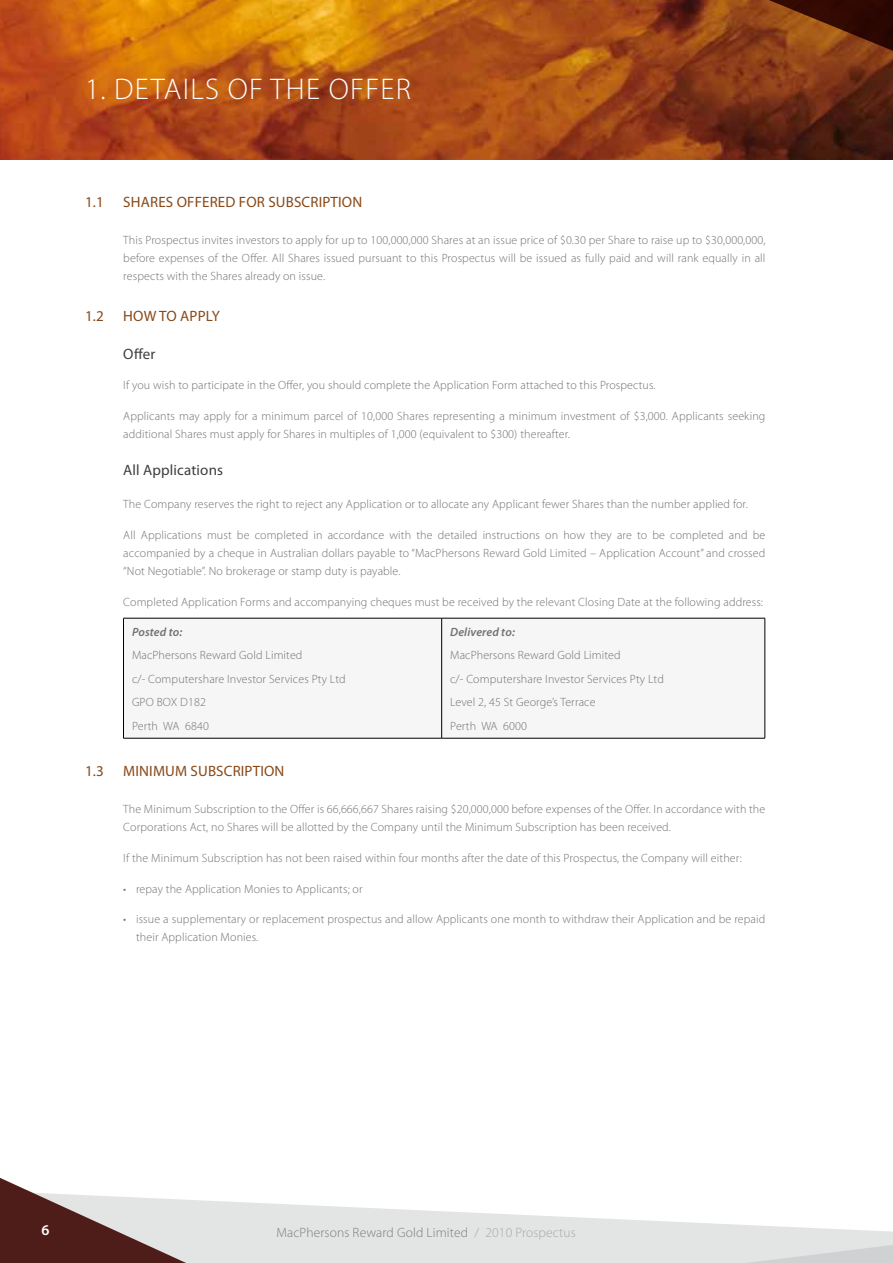
<style>
.page{position:relative;width:893px;height:1263px;background:#fff}
.page>*{position:absolute;margin:0;border:0;box-sizing:border-box;transform-origin:0 0}
.t1{font:300 30px "Myriad Pro";letter-spacing:.045em;color:#fff}
.t2{font:15px "Myriad Pro";letter-spacing:.01em;color:#884918}
.t3{font:15px "Myriad Pro";letter-spacing:.01em;color:#3e3d40}
.t4{font:600 15px "Myriad Pro";color:#fff}
.t5{font:300 13.5px "Myriad Pro";letter-spacing:.01em;color:#7b7c7e}
.t6{font:300 12px/18px "Myriad Pro";letter-spacing:.01em;color:#707172}
.t7{font:italic 600 12px "Myriad Pro";letter-spacing:.01em;color:#707172}
.s1{color:#a7a8aa}
</style>
<div class="page">
<img style="left:0;top:0;width:893px;height:159px">
<svg style="left:737px;top:0;width:156px;height:51px;background:#6c300f"></svg>
<svg style="left:186px;top:1200px;width:707px;height:63px;fill:#e3e4e4"></svg>
<svg style="left:746px;top:1245px;width:147px;height:18px;background:#d9dada"></svg>
<svg style="left:0;top:1178px;width:186px;height:85px"></svg>
<div style="left:124px;top:619px;width:641px;height:119px;background:#f6f6f6"></div>
<hr style="left:123px;top:618px;width:319px;height:1px;background:#000">
<hr style="left:123px;top:618px;width:1px;height:120px;background:#000">
<hr style="left:442px;top:618px;width:323px;height:1px;background:#000">
<hr style="left:441px;top:618px;width:1px;height:120px;background:#000">
<hr style="left:765px;top:618px;width:1px;height:120px;background:#000">
<hr style="left:123px;top:738px;width:319px;height:1px;background:#000">
<hr style="left:442px;top:738px;width:323px;height:1px;background:#000">
<h1 class="t1" style="left:85px;top:71px;width:328px">1. DETAILS OF THE OFFER</h1>
<p class="t2" style="left:85px;top:193px;width:20px">1.1</p>
<p class="t2" style="left:123px;top:193px;width:240px">SHARES OFFERED FOR SUBSCRIPTION</p>
<p class="t6" style="left:123px;top:231px;width:644px;text-align:justify">This Prospectus invites investors to apply for up to 100,000,000 Shares at an issue price of $0.30 per Share to raise up to $30,000,000, before expenses of the Offer. All Shares issued pursuant to this Prospectus will be issued as fully paid and will rank equally in all respects with the Shares already on issue.</p>
<p class="t2" style="left:85px;top:307px;width:20px">1.2</p>
<p class="t2" style="left:123px;top:307px;width:98px">HOW TO APPLY</p>
<p class="t3" style="left:123px;top:344px;width:33px">Offer</p>
<p class="t6" style="left:123px;top:376px;width:534px">If you wish to participate in the Offer, you should complete the Application Form attached to this Prospectus.</p>
<p class="t6" style="left:123px;top:407px;width:644px">Applicants may apply for a minimum parcel of 10,000 Shares representing a minimum investment of $3,000. Applicants seeking additional Shares must apply for Shares in multiples of 1,000 (equivalent to $300) thereafter.</p>
<p class="t3" style="left:123px;top:461px;width:101px">All Applications</p>
<p class="t6" style="left:123px;top:495px;width:626px">The Company reserves the right to reject any Application or to allocate any Applicant fewer Shares than the number applied for.</p>
<p class="t6" style="left:123px;top:526px;width:644px;text-align:justify">All Applications must be completed in accordance with the detailed instructions on how they are to be completed and be accompanied by a cheque in Australian dollars payable to “MacPhersons Reward Gold Limited – Application Account” and crossed “Not Negotiable”. No brokerage or stamp duty is payable.</p>
<p class="t6" style="left:123px;top:592px;width:641px">Completed Application Forms and accompanying cheques must be received by the relevant Closing Date at the following address:</p>
<p class="t7" style="left:132px;top:624px;width:52px">Posted to:</p>
<p class="t6" style="left:132px;top:643px;width:215px;line-height:23.5px">MacPhersons Reward Gold Limited<br>c/- Computershare Investor Services Pty Ltd<br>GPO BOX D182<br>Perth WA 6840</p>
<p class="t7" style="left:450px;top:624px;width:66px">Delivered to:</p>
<p class="t6" style="left:450px;top:643px;width:215px;line-height:23.5px">MacPhersons Reward Gold Limited<br>c/- Computershare Investor Services Pty Ltd<br>Level 2, 45 St George’s Terrace<br>Perth WA 6000</p>
<p class="t2" style="left:85px;top:762px;width:20px">1.3</p>
<p class="t2" style="left:123px;top:762px;width:163px">MINIMUM SUBSCRIPTION</p>
<p class="t6" style="left:123px;top:800px;width:643px">The Minimum Subscription to the Offer is 66,666,667 Shares raising $20,000,000 before expenses of the Offer. In accordance with the<br>Corporations Act, no Shares will be allotted by the Company until the Minimum Subscription has been received.</p>
<p class="t6" style="left:123px;top:849px;width:620px">If the Minimum Subscription has not been raised within four months after the date of this Prospectus, the Company will either:</p>
<p class="t6" style="left:123px;top:879px;width:241px">• repay the Application Monies to Applicants; or</p>
<p class="t6" style="left:136px;top:910px;width:631px;text-indent:-13px">• issue a supplementary or replacement prospectus and allow Applicants one month to withdraw their Application and be repaid their Application Monies.</p>
<p class="t4" style="left:42px;top:1220px;width:10px">6</p>
<p class="t5" style="left:276px;top:1224px;width:301px">MacPhersons Reward Gold Limited <span class="s1">/ 2010 Prospectus</span></p>
</div>
